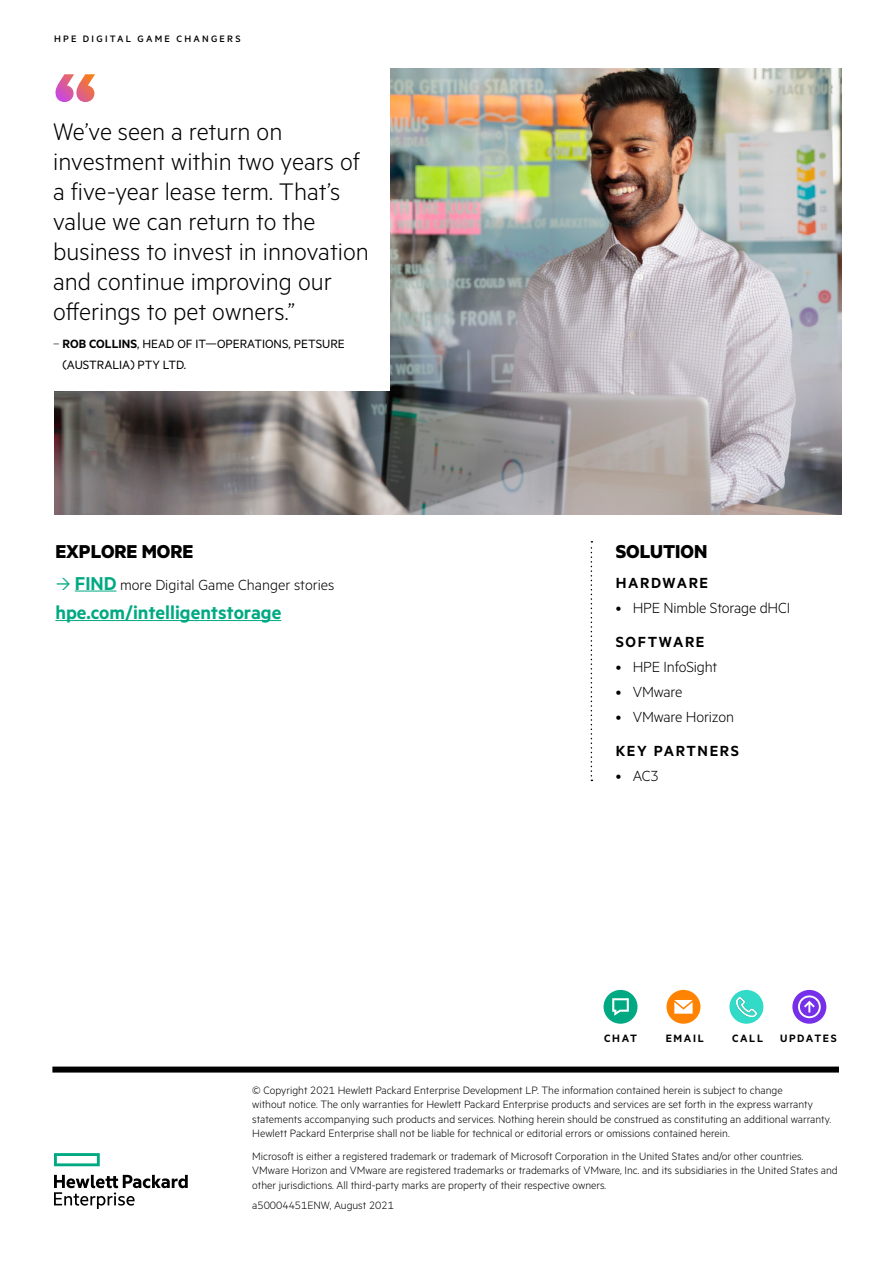
<style>
.page{position:relative;width:893px;height:1263px;background:#fff}
.page>*{position:absolute;margin:0;border:0;box-sizing:border-box;transform-origin:0 0}
.Quote_MetricHPE_Ligh{font:300 27px/30px "Metric HPE";color:#000}
.t1{font:600 21px "Metric HPE";color:#01a982}
.Body_subheading_Metr{font:700 21px "Metric HPE";color:#000}
.Subheading_MetricHPE{font:700 21px "Metric HPE";color:#000}
.Body_text_MetricHPE{font:300 16.5px "Metric HPE";letter-spacing:-.01em;color:#000}
.Sidebar_headline_Met{font:600 16.5px "Metric HPE";letter-spacing:.1em;color:#000}
.Quote_Attribution_Me{font:13.5px/21px "Metric HPE";color:#000}
.Copyright_info_Metri{font:300 12px/14.4px "Metric HPE";color:#000}
.Copyright_without_le{font:300 12px/14.4px "Metric HPE";color:#000}
.t2{font:600 12px "Metric HPE";letter-spacing:.14em;color:#000}
.t3{font:500 10.5px "Metric HPE";letter-spacing:.215em;color:#000}
.s1{font-weight:300}
.s2{font-weight:600}
.s3{font-weight:600;font-size:21px;color:#01a982}
</style>
<div class="page">
<svg style="left:591px;top:541px;width:1px;height:240px"></svg>
<img style="left:54px;top:68px;width:788px;height:446px">
<svg style="left:54px;top:1153px;width:46px;height:13px"></svg>
<svg style="left:54px;top:1175px;width:134px;height:34px"></svg>
<div style="left:40px;top:54px;width:349px;height:336px;background:#fff"></div>
<svg style="left:56px;top:74px;width:39px;height:28px"></svg>
<div style="left:52px;top:1066px;width:787px;height:6px;background:#000"></div>
<hr style="left:75px;top:591px;width:42px;height:1px;background:#01a982">
<hr style="left:55px;top:620px;width:226px;height:1px;background:#01a982">
<div style="left:604px;top:990px;width:33px;height:34px;background:#01a982;border-radius:50%"></div>
<svg style="left:612px;top:998px;width:17px;height:18px"></svg>
<div style="left:729px;top:990px;width:34px;height:34px;background:#32dac8;border-radius:50%"></div>
<img style="left:736px;top:997px;width:21px;height:19px">
<div style="left:666px;top:990px;width:34px;height:34px;background:#ff8300;border-radius:50%"></div>
<svg style="left:674px;top:1000px;width:19px;height:14px"></svg>
<div style="left:792px;top:990px;width:34px;height:34px;background:#7630ea;border-radius:50%"></div>
<svg style="left:798px;top:995px;width:23px;height:23px"></svg>
<p class="t3" style="left:54px;top:33px;width:188px">HPE DIGITAL GAME CHANGERS</p>
<p class="Quote_MetricHPE_Ligh" style="left:53px;top:115px;width:317px">We’ve seen a return on investment within two years of a five-year lease term. That’s value we can return to the business to invest in innovation and continue improving our offerings to pet owners.”</p>
<p class="Quote_Attribution_Me" style="left:63px;top:333px;width:284px;text-indent:-9px"><span class="s1">–</span> <span class="s2">ROB COLLINS</span>, HEAD OF IT—OPERATIONS, PETSURE (AUSTRALIA) PTY LTD.</p>
<p class="Body_subheading_Metr" style="left:55px;top:539px;width:139px">EXPLORE MORE</p>
<p class="Body_text_MetricHPE" style="left:75px;top:575px;width:261px"><span class="s3">FIND</span> more Digital Game Changer stories</p>
<p class="t1" style="left:55px;top:600px;width:227px">hpe.com/intelligentstorage</p>
<p class="Subheading_MetricHPE" style="left:616px;top:539px;width:93px">SOLUTION</p>
<p class="Sidebar_headline_Met" style="left:616px;top:573px;width:94px">HARDWARE</p>
<p class="Body_text_MetricHPE" style="left:616px;top:598px;width:176px">• HPE Nimble Storage dHCI</p>
<p class="Sidebar_headline_Met" style="left:616px;top:632px;width:90px">SOFTWARE</p>
<p class="Body_text_MetricHPE" style="left:616px;top:657px;width:103px">• HPE InfoSight</p>
<p class="Body_text_MetricHPE" style="left:616px;top:682px;width:68px">• VMware</p>
<p class="Body_text_MetricHPE" style="left:616px;top:708px;width:120px">• VMware Horizon</p>
<p class="Sidebar_headline_Met" style="left:616px;top:741px;width:125px">KEY PARTNERS</p>
<p class="Body_text_MetricHPE" style="left:616px;top:767px;width:45px">• AC3</p>
<p class="t2" style="left:604px;top:1031px;width:34px">CHAT</p>
<p class="t2" style="left:666px;top:1031px;width:40px">EMAIL</p>
<p class="t2" style="left:732px;top:1031px;width:33px">CALL</p>
<p class="t2" style="left:780px;top:1031px;width:58px">UPDATES</p>
<p class="Copyright_info_Metri" style="left:252px;top:1082px;width:580px">© Copyright 2021 Hewlett Packard Enterprise Development LP. The information contained herein is subject to change<br>without notice. The only warranties for Hewlett Packard Enterprise products and services are set forth in the express warranty statements accompanying such products and services. Nothing herein should be construed as constituting an additional warranty.<br>Hewlett Packard Enterprise shall not be liable for technical or editorial errors or omissions contained herein.</p>
<p class="Copyright_without_le" style="left:252px;top:1148px;width:587px">Microsoft is either a registered trademark or trademark of Microsoft Corporation in the United States and/or other countries.<br>VMware Horizon and VMware are registered trademarks or trademarks of VMware, Inc. and its subsidiaries in the United States and other jurisdictions. All third-party marks are property of their respective owners.</p>
<p class="Copyright_info_Metri" style="left:252px;top:1198px;width:143px">a50004451ENW, August 2021</p>
</div>
